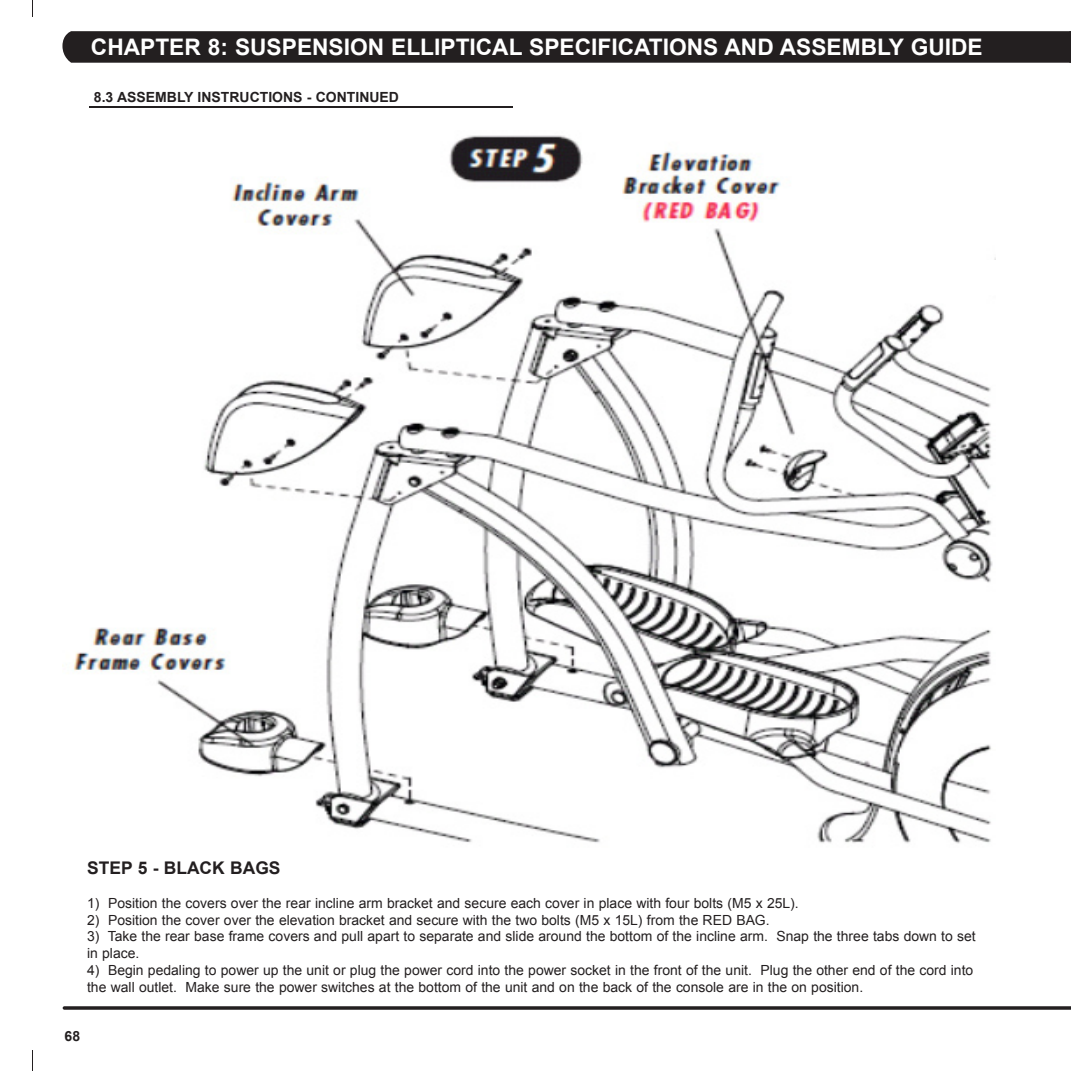
<style>
.page{position:relative;width:1071px;height:1071px;background:#fff}
.page>*{position:absolute;margin:0;border:0;box-sizing:border-box;transform-origin:0 0}
.t1{font:700 22.75px "Arial";color:#fff}
.t2{font:700 17.5px "Arial";color:#231f20}
.t3{font:14px/16.8px "Arial";color:#231f20}
.t4{font:700 14px "Arial";color:#231f20}
</style>
<div class="page">
<svg style="left:63px;top:1006px;width:1008px;height:4px;background:#3e3a3b"></svg>
<svg style="left:32px;top:1050px;width:1px;height:21px"></svg>
<svg style="left:32px;top:0;width:1px;height:17px"></svg>
<div style="left:62px;top:31px;width:1009px;height:32px;background:#231f20"></div>
<img style="left:74px;top:135px;width:922px;height:709px">
<div style="left:47px;top:121px;width:156px;height:79px;background:#fff"></div>
<div style="left:33px;top:263px;width:126px;height:172px;background:#fff"></div>
<div style="left:399px;top:118px;width:36px;height:101px;background:#fff"></div>
<div style="left:980px;top:260px;width:29px;height:35px;background:#fff"></div>
<hr style="left:89px;top:107px;width:423px;height:1px;background:#231f20">
<h1 class="t1" style="left:91px;top:32px;width:893px">CHAPTER 8: SUSPENSION ELLIPTICAL SPECIFICATIONS AND ASSEMBLY GUIDE</h1>
<p class="t4" style="left:94px;top:88px;width:307px">8.3 ASSEMBLY INSTRUCTIONS - CONTINUED</p>
<p class="t2" style="left:87px;top:857px;width:195px">STEP 5 - BLACK BAGS</p>
<p class="t3" style="left:87px;top:895px;width:713px">1) Position the covers over the rear incline arm bracket and secure each cover in place with four bolts (M5 x 25l).</p>
<p class="t3" style="left:87px;top:911px;width:684px">2) Position the cover over the elevation bracket and secure with the two bolts (M5 x 15l) from the reD BAG.</p>
<p class="t3" style="left:87px;top:928px;width:890px">3) take the rear base frame covers and pull apart to separate and slide around the bottom of the incline arm. Snap the three tabs down to set in place.</p>
<p class="t3" style="left:87px;top:962px;width:888px">4) Begin pedaling to power up the unit or plug the power cord into the power socket in the front of the unit. Plug the other end of the cord into the wall outlet. Make sure the power switches at the bottom of the unit and on the back of the console are in the on position.</p>
<p class="t4" style="left:65px;top:1027px;width:17px">68</p>
</div>
